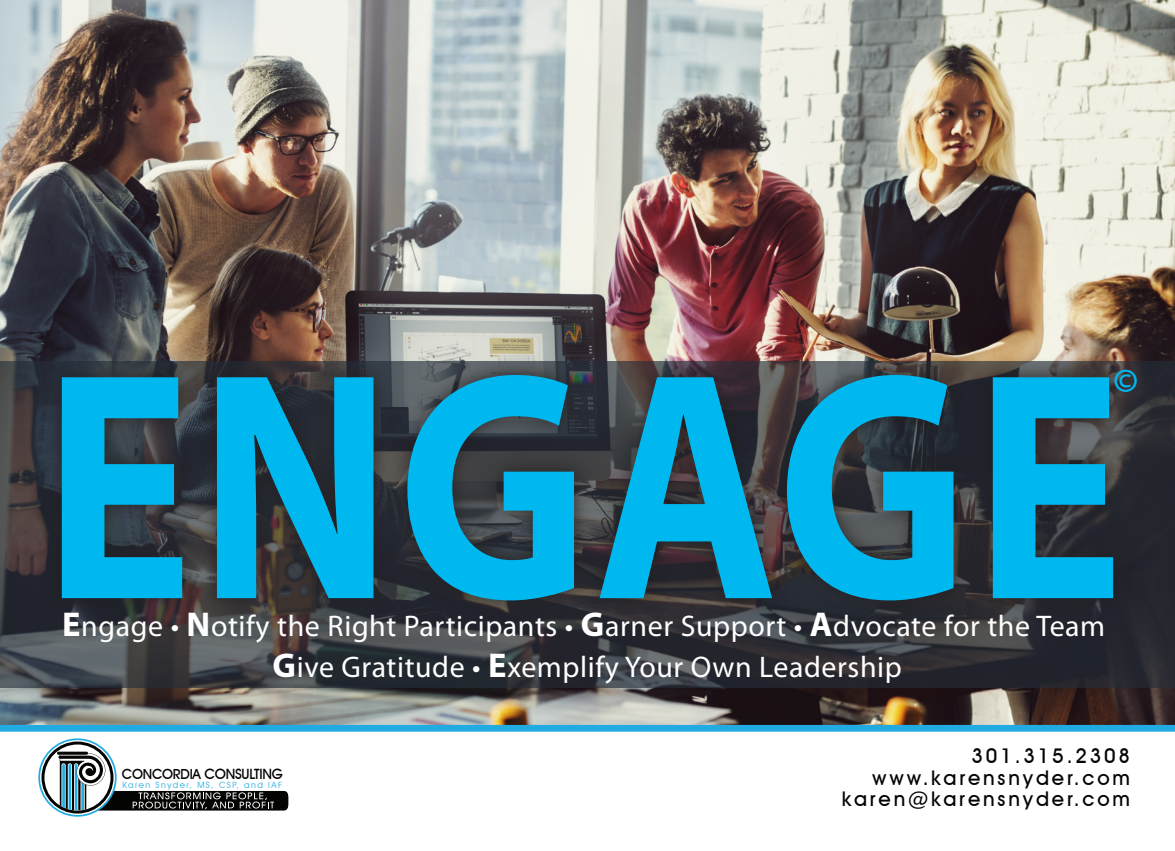
<style>
.page{position:relative;width:1175px;height:851px;background:#fff}
.page>*{position:absolute;margin:0;border:0;box-sizing:border-box;transform-origin:0 0}
.t1{font:700 36px "Myriad Pro";color:#00b8f0}
.t2{font:29.93px/41.4px "Myriad Pro";letter-spacing:.02em;color:#fff;text-align:center}
.t3{font:500 20.25px/21.6px "Avant Garde IT Cby BT";letter-spacing:.14em;color:#040503;text-align:right}
.t4{font:500 14.17px "Avant Garde IT Cby BT";letter-spacing:-.02em;color:#040503}
.t5{font:8.55px "Avant Garde IT Cby BT";letter-spacing:.175em;color:#22abe2}
.s1{font-weight:700;font-size:34.43px}
.s2{font-size:13.95px}
</style>
<div class="page">
<img style="left:0;top:0;width:1174px;height:724px">
<svg style="left:0;top:361px;width:1174px;height:326px;background:#36383d"></svg>
<img style="left:37px;top:350px;width:1101px;height:275px">
<svg style="left:62px;top:377px;width:120px;height:221px;background:#0f93bc"></svg>
<svg style="left:217px;top:377px;width:156px;height:221px;background:#0f8db4"></svg>
<svg style="left:407px;top:375px;width:167px;height:225px;background:#1982a4"></svg>
<svg style="left:599px;top:377px;width:173px;height:221px;background:#1d7997"></svg>
<svg style="left:787px;top:375px;width:166px;height:225px;background:#1780a2"></svg>
<svg style="left:992px;top:377px;width:121px;height:221px;background:#1290b8"></svg>
<svg style="left:38px;top:738px;width:250px;height:78px"></svg>
<div style="left:0;top:724px;width:1174px;height:7px;background:#22abe2"></div>
<p class="t1" style="left:1113px;top:357px;width:26px">©</p>
<p class="t2" style="left:62px;top:604px;width:1044px"><span class="s1">E</span>ngage • <span class="s1">N</span>otify the Right Participants • <span class="s1">G</span>arner Support • <span class="s1">A</span>dvocate for the Team<br><span class="s1">G</span>ive Gratitude • <span class="s1">E</span>xemplify Your Own Leadership</p>
<p class="t4" style="left:122px;top:765px;width:162px"><span class="s2">CONCORDIA</span> CONSULTING</p>
<p class="t5" style="left:122px;top:779px;width:161px">Karen Snyder, MS, CSP, and IAF</p>
<p class="t3" style="left:842px;top:744px;width:290px">301.315.2308 www.karensnyder.com karen@karensnyder.com</p>
</div>
